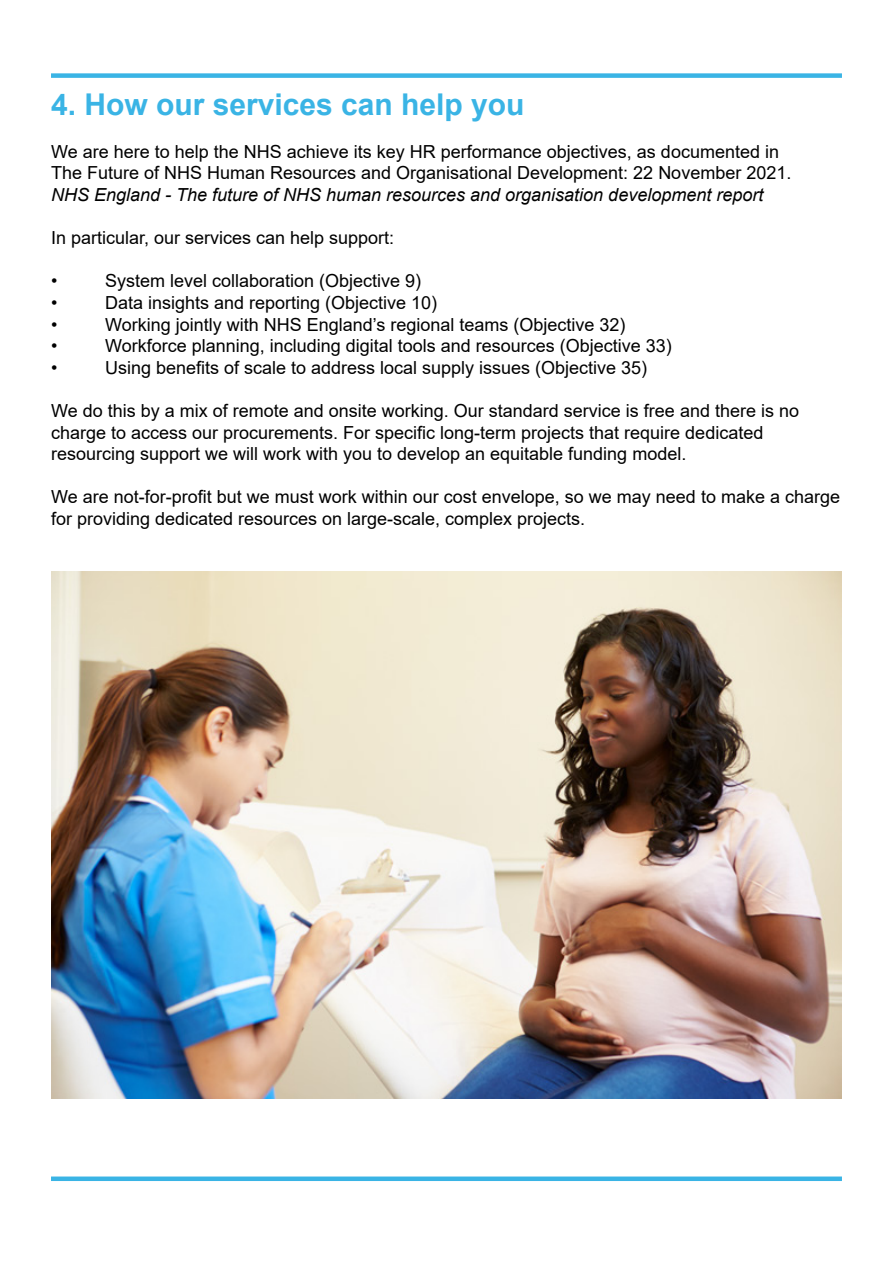
<style>
.page{position:relative;width:893px;height:1263px;background:#fff}
.page>*{position:absolute;margin:0;border:0;box-sizing:border-box;transform-origin:0 0}
.t1{font:700 30px "Arial";color:#3ab4e5}
.t2{font:18px/21.6px "Arial";color:#000}
.t3{font:italic 18px "Arial";color:#000}
</style>
<div class="page">
<div style="left:51px;top:73px;width:791px;height:5px;background:#3ab4e5"></div>
<div style="left:51px;top:1176px;width:791px;height:5px;background:#3ab4e5"></div>
<img style="left:51px;top:571px;width:791px;height:527px">
<h1 class="t1" style="left:51px;top:84px;width:475px">4. How our services can help you</h1>
<p class="t2" style="left:51px;top:140px;width:742px">We are here to help the NHS achieve its key HR performance objectives, as documented in<br>The Future of NHS Human Resources and Organisational Development: 22 November 2021.</p>
<p class="t3" style="left:51px;top:183px;width:714px">NHS England - The future of NHS human resources and organisation development report</p>
<p class="t2" style="left:51px;top:227px;width:345px">In particular, our services can help support:</p>
<p class="t2" style="left:51px;top:270px;width:8px">•</p>
<p class="t2" style="left:105px;top:270px;width:318px">System level collaboration (Objective 9)</p>
<p class="t2" style="left:51px;top:292px;width:8px">•</p>
<p class="t2" style="left:105px;top:292px;width:334px">Data insights and reporting (Objective 10)</p>
<p class="t2" style="left:51px;top:313px;width:8px">•</p>
<p class="t2" style="left:105px;top:313px;width:522px">Working jointly with NHS England’s regional teams (Objective 32)</p>
<p class="t2" style="left:51px;top:335px;width:8px">•</p>
<p class="t2" style="left:105px;top:335px;width:568px">Workforce planning, including digital tools and resources (Objective 33)</p>
<p class="t2" style="left:51px;top:356px;width:8px">•</p>
<p class="t2" style="left:105px;top:356px;width:544px">Using benefits of scale to address local supply issues (Objective 35)</p>
<p class="t2" style="left:51px;top:400px;width:749px">We do this by a mix of remote and onsite working. Our standard service is free and there is no charge to access our procurements. For specific long-term projects that require dedicated resourcing support we will work with you to develop an equitable funding model.</p>
<p class="t2" style="left:51px;top:486px;width:790px">We are not-for-profit but we must work within our cost envelope, so we may need to make a charge for providing dedicated resources on large-scale, complex projects.</p>
</div>
